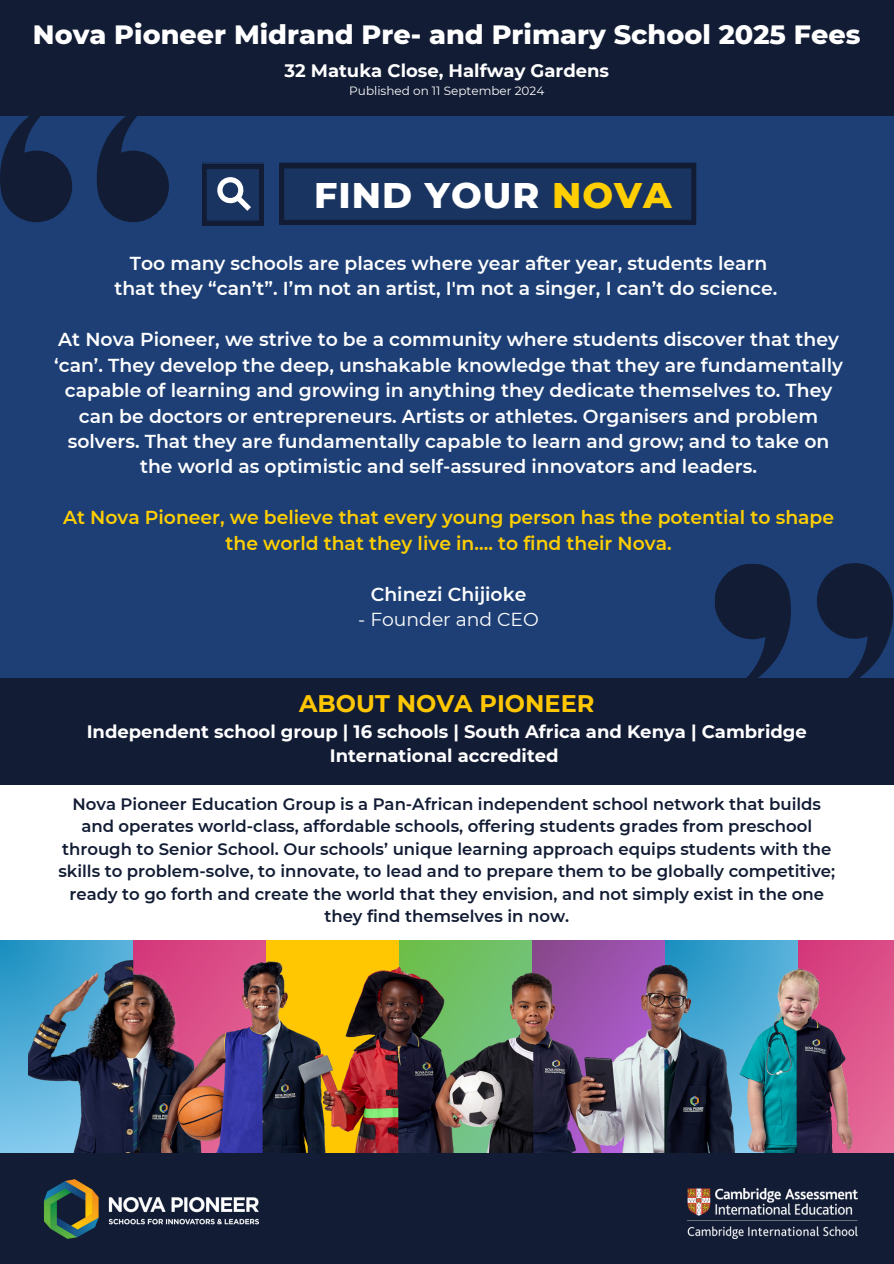
<style>
.page{position:relative;width:894px;height:1264px;background:#fff}
.page>*{position:absolute;margin:0;border:0;box-sizing:border-box;transform-origin:0 0}
.t1{font:800 36.3px "Montserrat";letter-spacing:.03em;color:#fff}
.t2{font:800 27px "Montserrat";color:#fff}
.t3{font:700 24px "Montserrat";color:#ffc701}
.t4{font:600 18.75px/25.5px "Montserrat";color:#fff;text-align:center}
.t5{font:600 18.75px/25.5px "Montserrat";color:#ffcf01;text-align:center}
.t6{font:18.75px "Montserrat";color:#fff}
.t7{font:700 18px/24.8px "Montserrat";color:#fff;text-align:center}
.t8{font:600 16.5px/22.5px "Montserrat";color:#121c34;text-align:center}
.t9{font:12px "Montserrat";color:#fff}
.s1{color:#ffcf01}
</style>
<div class="page">
<svg style="left:0;top:940px;width:133px;height:213px;background:#4caad5"></svg>
<div style="left:133px;top:940px;width:133px;height:220px;background:linear-gradient(to right,#d3377a,#dd538a)"></div>
<div style="left:266px;top:940px;width:133px;height:220px;background:#ffc701"></div>
<div style="left:399px;top:940px;width:133px;height:220px;background:linear-gradient(to right,#6cbe46,#71c272)"></div>
<div style="left:532px;top:940px;width:133px;height:220px;background:linear-gradient(to right,#874788,#a256ba)"></div>
<div style="left:665px;top:940px;width:133px;height:220px;background:linear-gradient(to right,#198ebf,#5bb3dc)"></div>
<div style="left:798px;top:940px;width:95px;height:220px;background:#d74280"></div>
<img style="left:28px;top:956px;width:133px;height:197px">
<img style="left:161px;top:956px;width:136px;height:197px">
<img style="left:297px;top:956px;width:135px;height:197px">
<img style="left:432px;top:956px;width:131px;height:197px">
<img style="left:563px;top:956px;width:133px;height:197px">
<img style="left:696px;top:956px;width:197px;height:197px">
<div style="left:0;top:107px;width:892px;height:580px;background:#1d3f75"></div>
<div style="left:0;top:0;width:893px;height:115px;background:#121c34"></div>
<div style="left:0;top:678px;width:893px;height:107px;background:#121c34"></div>
<div style="left:0;top:1153px;width:893px;height:110px;background:#121c34"></div>
<svg style="left:0;top:115px;width:72px;height:107px"></svg>
<svg style="left:97px;top:115px;width:72px;height:107px"></svg>
<svg style="left:817px;top:563px;width:76px;height:115px"></svg>
<svg style="left:715px;top:564px;width:76px;height:114px"></svg>
<svg style="left:202px;top:163px;width:62px;height:62px;background:#2f4365"></svg>
<svg style="left:279px;top:162px;width:417px;height:62px;background:#172f59"></svg>
<img style="left:44px;top:1179px;width:215px;height:60px">
<img style="left:687px;top:1188px;width:170px;height:50px">
<p class="t2" style="left:33px;top:18px;width:829px">Nova Pioneer Midrand Pre- and Primary School 2025 Fees</p>
<h5 class="t7" style="left:284px;top:58px;width:326px">32 Matuka Close, Halfway Gardens</h5>
<h5 class="t9" style="left:349px;top:83px;width:196px">Published on 11 September 2024</h5>
<p class="t1" style="left:314px;top:173px;width:359px">FIND YOUR <span class="s1">NOVA</span></p>
<h4 class="t4" style="left:114px;top:250px;width:664px">Too many schools are places where year after year, students learn that they “can’t”. I’m not an artist, I'm not a singer, I can’t do science.</h4>
<p class="t4" style="left:54px;top:327px;width:790px">At Nova Pioneer, we strive to be a community where students discover that they ‘can’. They develop the deep, unshakable knowledge that they are fundamentally capable of learning and growing in anything they dedicate themselves to. They can be doctors or entrepreneurs. Artists or athletes. Organisers and problem solvers. That they are fundamentally capable to learn and grow; and to take on the world as optimistic and self-assured innovators and leaders.</p>
<p class="t5" style="left:63px;top:505px;width:772px">At Nova Pioneer, we believe that every young person has the potential to shape the world that they live in…. to find their Nova.</p>
<p class="t4" style="left:371px;top:581px;width:157px">Chinezi Chijioke</p>
<p class="t6" style="left:358px;top:608px;width:182px">- Founder and CEO</p>
<h3 class="t3" style="left:299px;top:689px;width:297px">ABOUT NOVA PIONEER</h3>
<h4 class="t7" style="left:87px;top:718px;width:721px">Independent school group | 16 schools | South Africa and Kenya | Cambridge<br>International accredited</h4>
<h4 class="t8" style="left:58px;top:792px;width:778px">Nova Pioneer Education Group is a Pan-African independent school network that builds and operates world-class, affordable schools, offering students grades from preschool through to Senior School. Our schools’ unique learning approach equips students with the skills to problem-solve, to innovate, to lead and to prepare them to be globally competitive; ready to go forth and create the world that they envision, and not simply exist in the one they find themselves in now.</h4>
</div>
